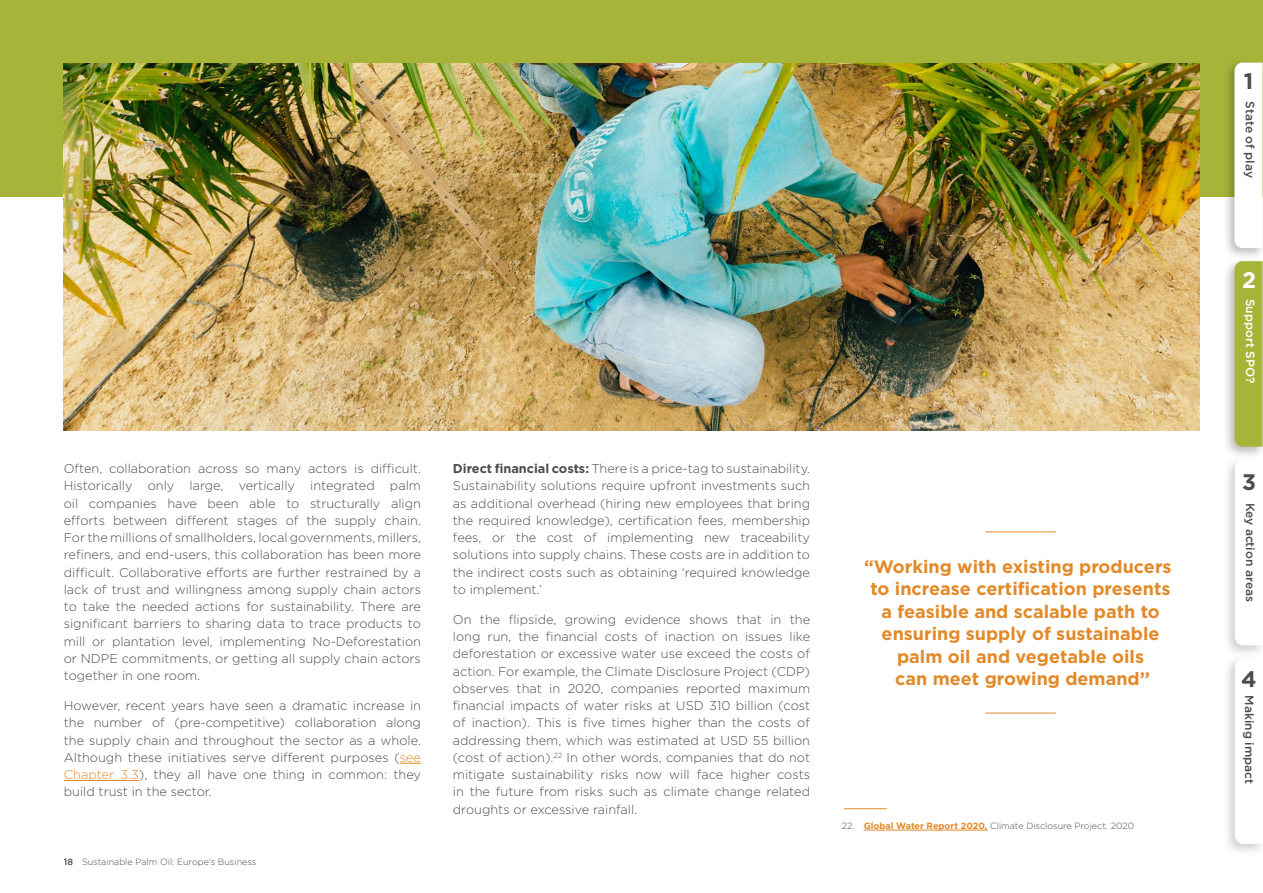
<style>
.page{position:relative;width:1263px;height:893px;background:#fff}
.page>*{position:absolute;margin:0;border:0;box-sizing:border-box;transform-origin:0 0}
.Footnote{font:700 22.5px "Gotham";color:#4c4c4c}
.Footnote-2{font:700 22.5px "Gotham";color:#fff}
.t1{font:700 18px/22.5px "Gotham";color:#e28a29;text-align:center}
.Body{font:300 12.75px/17.2px "Gotham";color:#4c4c4c;text-align:justify}
.Footnote-3{font:500 12px "Gotham";color:#4c4c4c}
.Footnote-4{font:500 12px "Gotham";color:#fff}
.Footnote-5{font:300 9px "Gotham";color:#4c4c4c}
.s1{color:#e28a29}
.s2{font-weight:500}
.s3{font-weight:700}
.s4{font-weight:700;color:#e28a29}
</style>
<div class="page">
<svg style="left:400px;top:763px;width:21px;height:1px"></svg>
<hr style="left:64px;top:780px;width:75px;height:1px;background:#e28a29">
<div style="left:0;top:0;width:1263px;height:197px;background:#a7b43a"></div>
<hr style="left:864px;top:830px;width:123px;height:1px;background:#e28a29">
<hr style="left:844px;top:808px;width:43px;height:1px;background:#e28a29">
<hr style="left:985px;top:713px;width:71px;height:1px;background:#e28a29">
<hr style="left:985px;top:531px;width:71px;height:1px;background:#e28a29">
<div style="left:1222px;top:654px;width:41px;height:202px;background:#231f20;opacity:.2"></div>
<svg style="left:1235px;top:658px;width:28px;height:186px"></svg>
<div style="left:1222px;top:456px;width:41px;height:202px;background:#231f20;opacity:.2"></div>
<svg style="left:1235px;top:460px;width:28px;height:185px"></svg>
<div style="left:1222px;top:257px;width:41px;height:202px;background:#231f20;opacity:.3"></div>
<div style="left:1234px;top:261px;width:28px;height:186px;background:#a7b43a"></div>
<div style="left:1222px;top:59px;width:41px;height:202px;background:#231f20;opacity:.3"></div>
<div style="left:1234px;top:63px;width:28px;height:185px;background:#fff"></div>
<img style="left:64px;top:64px;width:1135px;height:367px">
<p class="Body" style="left:64px;top:460px;width:359px">Often, collaboration across so many actors is difficult.<br>Historically only large, vertically integrated palm oil companies have been able to structurally align efforts between different stages of the supply chain.<br>For the millions of smallholders, local governments, millers, refiners, and end-users, this collaboration has been more difficult. Collaborative efforts are further restrained by a lack of trust and willingness among supply chain actors to take the needed actions for sustainability. There are significant barriers to sharing data to trace products to mill or plantation level, implementing No-Deforestation or NDPE commitments, or getting all supply chain actors together in one room.</p>
<p class="Body" style="left:64px;top:697px;width:359px">However, recent years have seen a dramatic increase in the number of (pre-competitive) collaboration along the supply chain and throughout the sector as a whole.<br>Although these initiatives serve different purposes (<span class="s1">see Chapter 3.3</span>), they all have one thing in common: they build trust in the sector.</p>
<p class="Footnote-5" style="left:64px;top:857px;width:194px"><span class="s2">18</span> Sustainable Palm Oil: Europe’s Business</p>
<p class="Body" style="left:453px;top:460px;width:359px"><span class="s3">Direct financial costs:</span> There is a price-tag to sustainability.<br>Sustainability solutions require upfront investments such as additional overhead (hiring new employees that bring the required knowledge), certification fees, membership fees, or the cost of implementing new traceability solutions into supply chains. These costs are in addition to the indirect costs such as obtaining ‘required knowledge to implement.’</p>
<p class="Body" style="left:453px;top:610px;width:359px">On the flipside, growing evidence shows that in the long run, the financial costs of inaction on issues like deforestation or excessive water use exceed the costs of action. For example, the Climate Disclosure Project (CDP) observes that in 2020, companies reported maximum financial impacts of water risks at USD 310 billion (cost of inaction). This is five times higher than the costs of addressing them, which was estimated at USD 55 billion (cost of action).<sup>22</sup> In other words, companies that do not mitigate sustainability risks now will face higher costs in the future from risks such as climate change related droughts or excessive rainfall.</p>
<p class="t1" style="left:864px;top:555px;width:309px">“Working with existing producers to increase certification presents a feasible and scalable path to ensuring supply of sustainable palm oil and vegetable oils<br>can meet growing demand’’</p>
<p class="Footnote-5" style="left:842px;top:820px;width:294px">22. <span class="s4">Global Water Report 2020,</span> Climate Disclosure Project, 2020</p>
<p class="Footnote" style="left:1244px;top:66px;width:11px">1</p>
<p class="Footnote-3" style="left:1258px;top:101px;width:78px;rotate:90deg">State of play</p>
<p class="Footnote-2" style="left:1242px;top:265px;width:16px">2</p>
<p class="Footnote-4" style="left:1258px;top:298px;width:86px;rotate:90deg">Support SPO?</p>
<p class="Footnote" style="left:1242px;top:467px;width:15px">3</p>
<p class="Footnote-3" style="left:1258px;top:502px;width:101px;rotate:90deg">Key action areas</p>
<p class="Footnote" style="left:1241px;top:664px;width:17px">4</p>
<p class="Footnote-3" style="left:1257px;top:695px;width:90px;rotate:90deg">Making impact</p>
</div>
